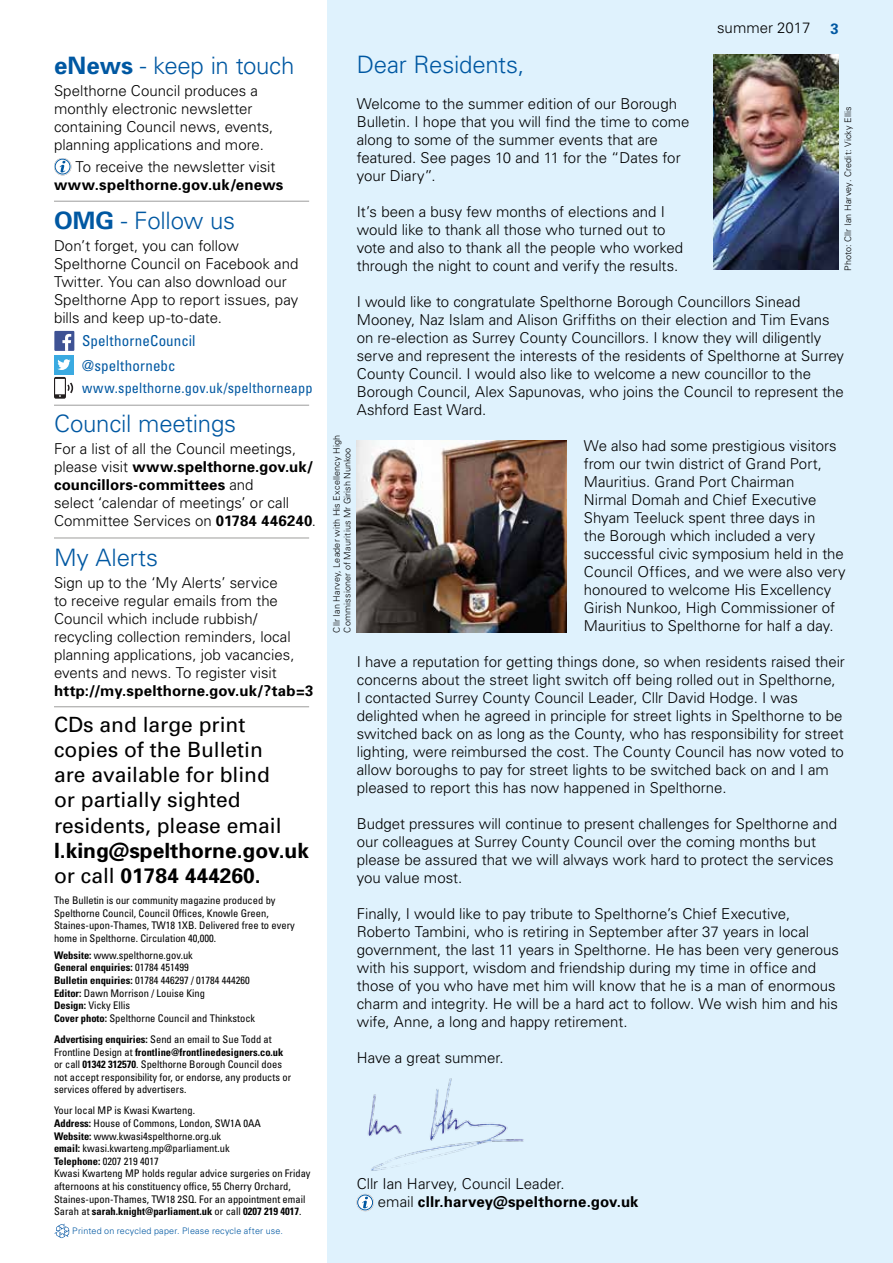
<style>
.page{position:relative;width:893px;height:1263px;background:#fff}
.page>*{position:absolute;margin:0;border:0;box-sizing:border-box;transform-origin:0 0}
.t1{font:300 24px "Univers";letter-spacing:-.01em;color:#0058a2}
.t2{font:21px/25.2px "Univers";color:#000}
.t3{font:700 21px/25.2px "Univers";color:#000}
.t4{font:300 15px/18px "Univers";color:#000}
.t5{font:700 15px "Univers";letter-spacing:.015em;color:#000}
.t6{font:condensed 15px "Univers";letter-spacing:.01em;color:#0058a2}
.t7{font:700 15px "Univers";color:#0058a2}
.t8{font:condensed 14.25px "Univers";letter-spacing:.01em;color:#0058a2}
.t9{font:condensed 10.5px/12.6px "Univers";color:#000}
.t10{font:300 9px/10.8px "Univers";letter-spacing:.02em;color:#000}
.t11{font:300 9px "Univers";letter-spacing:.02em;color:#0058a2}
.s1{font-weight:700}
.s2{font-weight:400}
</style>
<div class="page">
<div style="left:327px;top:0;width:566px;height:1263px;background:#dff2fd"></div>
<img style="left:368px;top:1078px;width:156px;height:93px">
<hr style="left:54px;top:201px;width:255px;height:1px;background:#9d9d9c">
<hr style="left:54px;top:405px;width:255px;height:1px;background:#9d9d9c">
<hr style="left:54px;top:538px;width:255px;height:1px;background:#9d9d9c">
<hr style="left:54px;top:706px;width:255px;height:1px;background:#9d9d9c">
<svg style="left:55px;top:159px;width:16px;height:16px"></svg>
<div style="left:54px;top:331px;width:20px;height:20px;background:#3e5294"></div>
<svg style="left:62px;top:334px;width:9px;height:17px"></svg>
<div style="left:54px;top:355px;width:20px;height:20px;background:#3aaae1"></div>
<svg style="left:57px;top:359px;width:14px;height:11px"></svg>
<svg style="left:54px;top:377px;width:19px;height:22px"></svg>
<svg style="left:54px;top:1223px;width:15px;height:15px"></svg>
<svg style="left:357px;top:1194px;width:17px;height:17px"></svg>
<img style="left:356px;top:441px;width:211px;height:191px">
<img style="left:714px;top:54px;width:125px;height:216px">
<h1 class="t1" style="left:54px;top:51px;width:242px"><span class="s1">eNews</span> - keep in touch</h1>
<p class="t4" style="left:54px;top:81px;width:221px">Spelthorne Council produces a monthly electronic newsletter containing Council news, events, planning applications and more.</p>
<p class="t4" style="left:76px;top:157px;width:201px">To receive the newsletter visit</p>
<p class="t5" style="left:54px;top:175px;width:231px">www.spelthorne.gov.uk/enews</p>
<h1 class="t1" style="left:54px;top:206px;width:183px"><span class="s1">OMG</span> - Follow us</h1>
<p class="t4" style="left:54px;top:236px;width:246px">Don’t forget, you can follow<br>Spelthorne Council on Facebook and<br>Twitter. You can also download our<br>Spelthorne App to report issues, pay bills and keep up-to-date.</p>
<p class="t6" style="left:82px;top:332px;width:115px">SpelthorneCouncil</p>
<p class="t6" style="left:82px;top:357px;width:95px">@spelthornebc</p>
<p class="t8" style="left:82px;top:379px;width:232px">www.spelthorne.gov.uk/spelthorneapp</p>
<h1 class="t1" style="left:54px;top:409px;width:184px">Council meetings</h1>
<p class="t4" style="left:54px;top:439px;width:263px">For a list of all the Council meetings, please visit <span class="s1">www.spelthorne.gov.uk/ councillors-committees</span> and<br>select ‘calendar of meetings’ or call Committee Services on <span class="s1">01784 446240</span>.</p>
<h1 class="t1" style="left:54px;top:542px;width:106px">My Alerts</h1>
<p class="t4" style="left:54px;top:573px;width:242px">Sign up to the ‘My Alerts’ service to receive regular emails from the Council which include rubbish/ recycling collection reminders, local planning applications, job vacancies, events and news. To register visit</p>
<p class="t5" style="left:54px;top:681px;width:261px">http://my.spelthorne.gov.uk/?tab=3</p>
<h2 class="t2" style="left:54px;top:711px;width:229px">CDs and large print copies of the Bulletin are available for blind or partially sighted residents, please email</h2>
<h2 class="t3" style="left:54px;top:837px;width:257px">l.king@spelthorne.gov.uk <span class="s2">or call</span> 01784 444260.</h2>
<p class="t9" style="left:54px;top:894px;width:242px">The Bulletin is our community magazine produced by Spelthorne Council, Council Offces, Knowle Green, Staines-upon-Thames, TW18 1XB. Delivered free to every home in Spelthorne. Circulation 40,000.</p>
<p class="t9" style="left:54px;top:948px;width:203px"><span class="s1">Website:</span> www.spelthorne.gov.uk<br><span class="s1">General enquiries:</span> 01784 451499<br><span class="s1">Bulletin enquiries:</span> 01784 446297 / 01784 444260<br><span class="s1">Editor:</span> Dawn Morrison / Louise King<br><span class="s1">Design:</span> Vicky Ellis<br><span class="s1">Cover photo:</span> Spelthorne Council and Thinkstock</p>
<p class="t9" style="left:54px;top:1033px;width:239px"><span class="s1">Advertising enquiries:</span> Send an email to Sue Todd at Frontline Design at <span class="s1">frontline@frontlinedesigners.co.uk </span>or call <span class="s1">01342 312570</span>. Spelthorne Borough Council does not accept responsibility for, or endorse, any products or services offered by advertisers.</p>
<p class="t9" style="left:54px;top:1104px;width:258px">Your local MP is Kwasi Kwarteng.<br><span class="s1">Address:</span> House of Commons, London, SW1A 0AA<br><span class="s1">Website:</span> www.kwasi4spelthorne.org.uk<br><span class="s1">email:</span> kwasi.kwarteng.mp@parliament.uk<br><span class="s1">Telephone:</span> 0207 219 4017<br>Kwasi Kwarteng MP holds regular advice surgeries on Friday afternoons at his constituency offce, 55 Cherry Orchard, Staines-upon-Thames, TW18 2SQ. For an appointment email Sarah at <span class="s1">sarah.knight@parliament.uk</span> or call <span class="s1">0207 219 4017</span>.</p>
<p class="t11" style="left:72px;top:1226px;width:212px">Printed on recycled paper. Please recycle after use.</p>
<p class="t4" style="left:717px;top:19px;width:95px">summer 2017</p>
<p class="t7" style="left:831px;top:19px;width:10px">3</p>
<h1 class="t1" style="left:357px;top:50px;width:169px">Dear Residents,</h1>
<p class="t4" style="left:357px;top:94px;width:334px">Welcome to the summer edition of our Borough Bulletin. I hope that you will fnd the time to come along to some of the summer events that are featured. See pages 10 and 11 for the “Dates for your Diary”.</p>
<p class="t4" style="left:357px;top:202px;width:328px">It’s been a busy few months of elections and I would like to thank all those who turned out to vote and also to thank all the people who worked through the night to count and verify the results.</p>
<p class="t4" style="left:357px;top:292px;width:489px">I would like to congratulate Spelthorne Borough Councillors Sinead Mooney, Naz Islam and Alison Griffths on their election and Tim Evans on re-election as Surrey County Councillors. I know they will diligently serve and represent the interests of the residents of Spelthorne at Surrey County Council. I would also like to welcome a new councillor to the Borough Council, Alex Sapunovas, who joins the Council to represent the Ashford East Ward.</p>
<p class="t4" style="left:584px;top:436px;width:263px">We also had some prestigious visitors from our twin district of Grand Port, Mauritius. Grand Port Chairman<br>Nirmal Domah and Chief Executive Shyam Teeluck spent three days in<br>the Borough which included a very successful civic symposium held in the Council Offces, and we were also very honoured to welcome His Excellency Girish Nunkoo, High Commissioner of Mauritius to Spelthorne for half a day.</p>
<p class="t4" style="left:357px;top:652px;width:490px">I have a reputation for getting things done, so when residents raised their concerns about the street light switch off being rolled out in Spelthorne,<br>I contacted Surrey County Council Leader, Cllr David Hodge. I was delighted when he agreed in principle for street lights in Spelthorne to be switched back on as long as the County, who has responsibility for street lighting, were reimbursed the cost. The County Council has now voted to allow boroughs to pay for street lights to be switched back on and I am pleased to report this has now happened in Spelthorne.</p>
<p class="t4" style="left:357px;top:814px;width:482px">Budget pressures will continue to present challenges for Spelthorne and our colleagues at Surrey County Council over the coming months but please be assured that we will always work hard to protect the services you value most.</p>
<p class="t4" style="left:357px;top:904px;width:484px">Finally, I would like to pay tribute to Spelthorne’s Chief Executive, Roberto Tambini, who is retiring in September after 37 years in local government, the last 11 years in Spelthorne. He has been very generous with his support, wisdom and friendship during my time in offce and those of you who have met him will know that he is a man of enormous charm and integrity. He will be a hard act to follow. We wish him and his wife, Anne, a long and happy retirement.</p>
<p class="t4" style="left:357px;top:1048px;width:148px">Have a great summer.</p>
<p class="t10" style="left:842px;top:271px;width:166px;rotate:-90deg">Photo: Cllr Ian Harvey. Credit: Vicky Ellis</p>
<p class="t10" style="left:331px;top:632px;width:199px;rotate:-90deg">Cllr Ian Harvey, Leader with His Excellency High<br>Commissioner of Mauritius Mr Girish Nunkoo</p>
<p class="t4" style="left:378px;top:1174px;width:262px;text-indent:-21px">Cllr Ian Harvey, Council Leader.<br>email <span class="s1">cllr.harvey@spelthorne.gov.uk</span></p>
</div>
